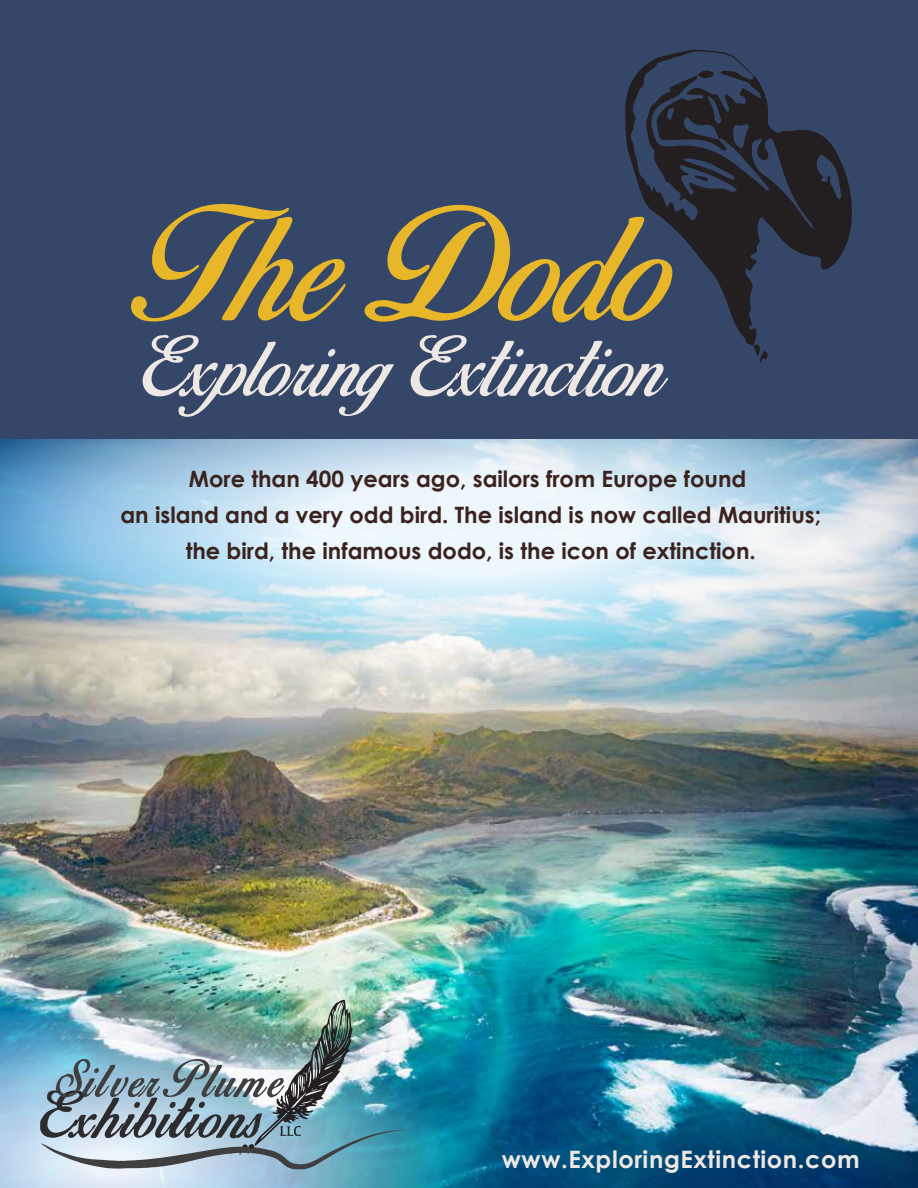
<style>
.page{position:relative;width:918px;height:1188px;background:#fff}
.page>*{position:absolute;margin:0;border:0;box-sizing:border-box;transform-origin:0 0}
.t1{font:137.85px "Birdsof Paradise";letter-spacing:.01em;color:#e8b729}
.t2{font:72.15px "Birdsof Paradise";letter-spacing:.02em;color:#eee8e4}
.t3{font:700 24px "Century Gothic";letter-spacing:.025em;color:#eee8e4}
.t4{font:700 22.5px/36px "Century Gothic";color:#3b221d;text-align:center}
</style>
<div class="page">
<img style="left:0;top:685px;width:918px;height:503px">
<svg style="left:0;top:438px;width:918px;height:247px"></svg>
<svg style="left:0;top:1011px;width:444px;height:177px"></svg>
<div style="left:0;top:0;width:918px;height:438px;background:#344768"></div>
<svg style="left:625px;top:57px;width:227px;height:289px"></svg>
<svg style="left:753px;top:344px;width:15px;height:20px"></svg>
<svg style="left:694px;top:175px;width:14px;height:6px"></svg>
<svg style="left:658px;top:50px;width:97px;height:29px"></svg>
<img style="left:40px;top:1000px;width:367px;height:169px">
<h1 class="t1" style="left:138px;top:182px;width:528px">The Dodo</h1>
<h2 class="t2" style="left:146px;top:324px;width:517px">Exploring Extinction</h2>
<p class="t4" style="left:120px;top:459px;width:702px">More than 400 years ago, sailors from Europe found<br>an island and a very odd bird. The island is now called Mauritius; the bird, the infamous dodo, is the icon of extinction.</p>
<p class="t3" style="left:502px;top:1141px;width:359px">www.ExploringExtinction.com</p>
</div>
